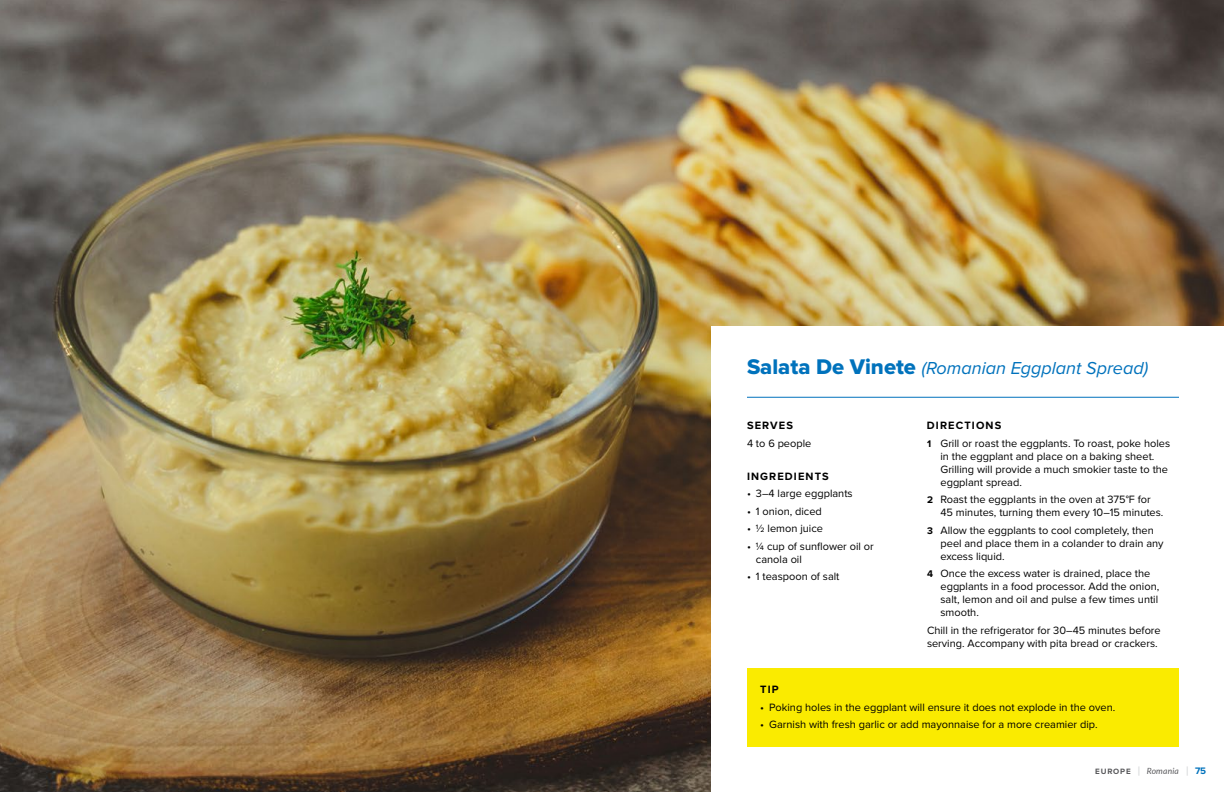
<style>
.page{position:relative;width:1224px;height:792px;background:#fff}
.page>*{position:absolute;margin:0;border:0;box-sizing:border-box;transform-origin:0 0}
.t1{font:italic 18px "Proxima Nova";color:#0072bc}
.t2{font:11px/13px "Proxima Nova";color:#000}
.t3{font:700 11px "Proxima Nova";letter-spacing:.1em;color:#000}
.t4{font:italic 8.5px "Lato";letter-spacing:.025em;color:#58585b}
.s1{font-family:"Proxima Nova Extrabld";font-style:normal;font-size:22px}
.s2{font-weight:700}
.s3{font-weight:700;font-size:10px}
.s4{font-family:"Proxima Nova";font-weight:700;font-style:normal;font-size:8px}
.s5{font-weight:500;font-style:normal;font-size:9.8px;color:#d1d3d4}
.s6{font-family:"Proxima Nova";font-weight:700;font-style:normal;font-size:9.8px;color:#0072bc}
</style>
<div class="page">
<img style="left:0;top:0;width:1224px;height:792px">
<div style="left:711px;top:326px;width:513px;height:466px;background:#fff"></div>
<hr style="left:747px;top:397px;width:432px;height:1px;background:#0072bc">
<div style="left:747px;top:668px;width:432px;height:79px;background:#faeb00"></div>
<h1 class="t1" style="left:747px;top:355px;width:403px"><span class="s1">Salata De Vinete</span> (Romanian Eggplant Spread)</h1>
<p class="t3" style="left:747px;top:417px;width:48px">SERVES</p>
<p class="t2" style="left:747px;top:436px;width:66px">4 to 6 people</p>
<p class="t3" style="left:747px;top:468px;width:83px">INGREDIENTS</p>
<p class="t2" style="left:747px;top:487px;width:107px">• 3–4 large eggplants</p>
<p class="t2" style="left:747px;top:504px;width:76px">• 1 onion, diced</p>
<p class="t2" style="left:747px;top:522px;width:77px">• ½ lemon juice</p>
<p class="t2" style="left:756px;top:539px;width:119px;text-indent:-9px">• 1/4 cup of sunflower oil or canola oil</p>
<p class="t2" style="left:747px;top:570px;width:94px">• 1 teaspoon of salt</p>
<p class="t2" style="left:927px;top:416px;width:245px;line-height:17.5px"><span class="s2">DIRECTIONS<br></span><span class="s3">1</span> Grill or roast the eggplants. To roast, poke holes</p>
<p class="t2" style="left:940px;top:449px;width:229px">in the eggplant and place on a baking sheet.<br>Grilling will provide a much smokier taste to the eggplant spread.</p>
<p class="t2" style="left:940px;top:493px;width:224px;text-indent:-14px"><span class="s3">2</span> Roast the eggplants in the oven at 375°F for<br>45 minutes, turning them every 10–15 minutes.</p>
<p class="t2" style="left:940px;top:523px;width:225px;text-indent:-14px"><span class="s3">3</span> Allow the eggplants to cool completely, then peel and place them in a colander to drain any excess liquid.</p>
<p class="t2" style="left:940px;top:567px;width:220px;text-indent:-14px"><span class="s3">4</span> Once the excess water is drained, place the eggplants in a food processor. Add the onion, salt, lemon and oil and pulse a few times until smooth.</p>
<p class="t2" style="left:927px;top:623px;width:235px">Chill in the refrigerator for 30–45 minutes before serving. Accompany with pita bread or crackers.</p>
<p class="t3" style="left:760px;top:681px;width:20px">TIP</p>
<p class="t2" style="left:760px;top:700px;width:357px">• Poking holes in the eggplant will ensure it does not explode in the oven.</p>
<p class="t2" style="left:760px;top:718px;width:339px">• Garnish with fresh garlic or add mayonnaise for a more creamier dip.</p>
<p class="t4" style="left:1095px;top:765px;width:112px"><span class="s4">EUROPE</span> <span class="s5">|</span> Romania <span class="s5">|</span> <span class="s6">75</span></p>
</div>
